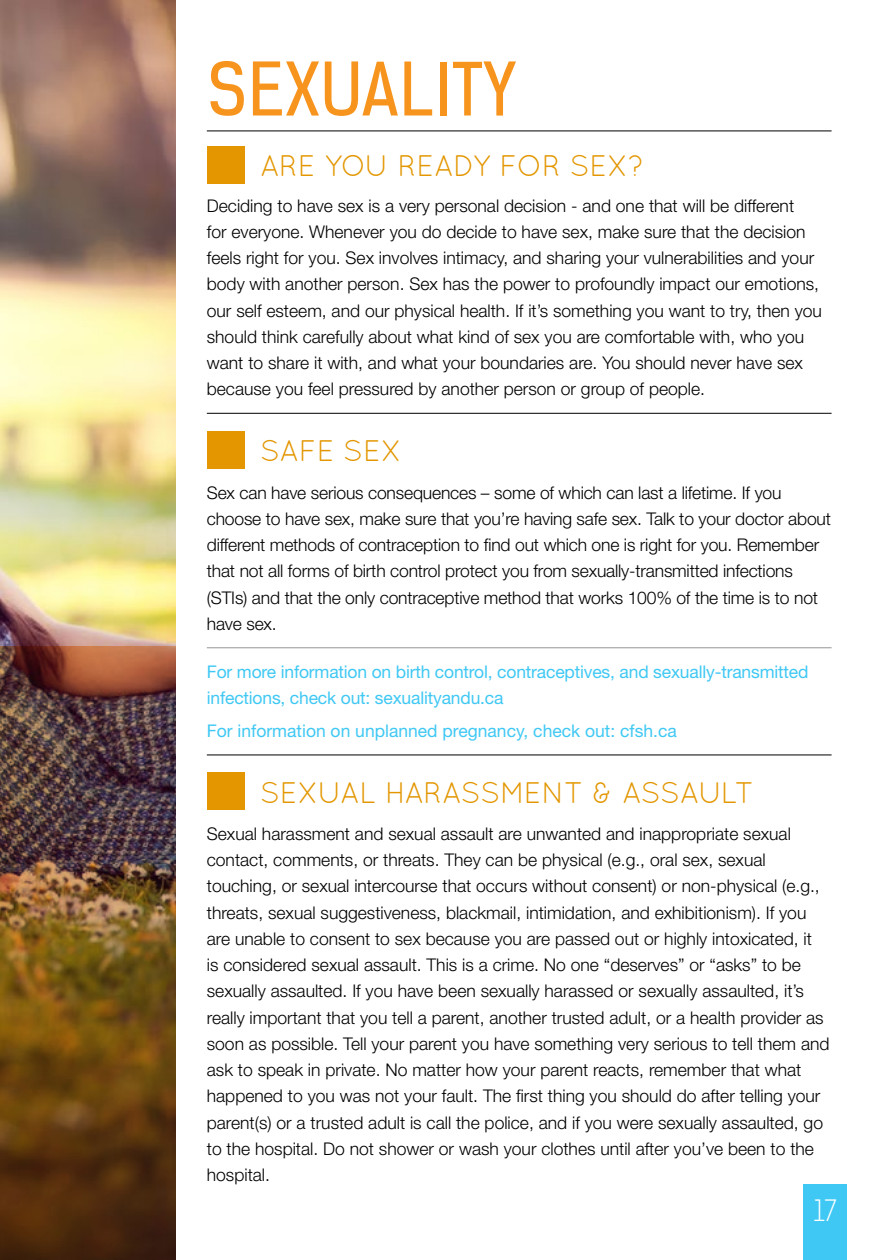
<style>
.page{position:relative;width:882px;height:1260px;background:#fff}
.page>*{position:absolute;margin:0;border:0;box-sizing:border-box;transform-origin:0 0}
.t1{font:70px "Kelson Sans";letter-spacing:.015em;color:#f7941d}
.t2{font:29.75px "Quicksand";color:#e39600}
.t3{font:300 28px "Kelson Sans";color:#fff}
.t4{font:300 17.5px/26.2px "Helvetica Neue LT Std";color:#000}
.t5{font:17.5px/26.2px "Helvetica Neue LT Std";letter-spacing:-.01em;color:#3fc8f4}
</style>
<div class="page">
<img style="left:0;top:0;width:175px;height:646px">
<img style="left:0;top:646px;width:175px;height:614px">
<hr style="left:207px;top:130px;width:625px;height:1px;background:#000">
<hr style="left:207px;top:413px;width:625px;height:1px;background:#000">
<hr style="left:207px;top:647px;width:625px;height:1px;background:#939598">
<hr style="left:207px;top:755px;width:625px;height:1px;background:#000">
<div style="left:207px;top:146px;width:38px;height:38px;background:#e39600"></div>
<div style="left:207px;top:431px;width:38px;height:38px;background:#e39600"></div>
<div style="left:207px;top:772px;width:38px;height:38px;background:#e39600"></div>
<div style="left:804px;top:1185px;width:43px;height:75px;background:#3fc8f4"></div>
<h1 class="t1" style="left:207px;top:46px;width:310px">SEXUALITY</h1>
<h2 class="t2" style="left:260px;top:149px;width:386px">ARE YOU READY FOR SEX?</h2>
<p class="t4" style="left:207px;top:192px;width:617px">Deciding to have sex is a very personal decision - and one that will be different<br>for everyone. Whenever you do decide to have sex, make sure that the decision feels right for you. Sex involves intimacy, and sharing your vulnerabilities and your body with another person. Sex has the power to profoundly impact our emotions, our self esteem, and our physical health. If it’s something you want to try, then you should think carefully about what kind of sex you are comfortable with, who you want to share it with, and what your boundaries are. You should never have sex because you feel pressured by another person or group of people.</p>
<h2 class="t2" style="left:260px;top:433px;width:144px">SAFE SEX</h2>
<p class="t4" style="left:207px;top:479px;width:626px">Sex can have serious consequences – some of which can last a lifetime. If you choose to have sex, make sure that you’re having safe sex. Talk to your doctor about different methods of contraception to find out which one is right for you. Remember that not all forms of birth control protect you from sexually-transmitted infections (STIs) and that the only contraceptive method that works 100% of the time is to not have sex.</p>
<p class="t5" style="left:207px;top:659px;width:603px">For more information on birth control, contraceptives, and sexually-transmitted infections, check out: sexualityandu.ca</p>
<p class="t5" style="left:207px;top:717px;width:472px">For information on unplanned pregnancy, check out: cfsh.ca</p>
<h2 class="t2" style="left:260px;top:775px;width:495px">SEXUAL HARASSMENT &amp; ASSAULT</h2>
<p class="t4" style="left:207px;top:820px;width:624px">Sexual harassment and sexual assault are unwanted and inappropriate sexual contact, comments, or threats. They can be physical (e.g., oral sex, sexual touching, or sexual intercourse that occurs without consent) or non-physical (e.g., threats, sexual suggestiveness, blackmail, intimidation, and exhibitionism). If you are unable to consent to sex because you are passed out or highly intoxicated, it<br>is considered sexual assault. This is a crime. No one “deserves” or “asks” to be sexually assaulted. If you have been sexually harassed or sexually assaulted, it’s really important that you tell a parent, another trusted adult, or a health provider as soon as possible. Tell your parent you have something very serious to tell them and ask to speak in private. No matter how your parent reacts, remember that what happened to you was not your fault. The first thing you should do after telling your parent(s) or a trusted adult is call the police, and if you were sexually assaulted, go to the hospital. Do not shower or wash your clothes until after you’ve been to the hospital.</p>
<h3 class="t3" style="left:814px;top:1194px;width:25px">17</h3>
</div>
